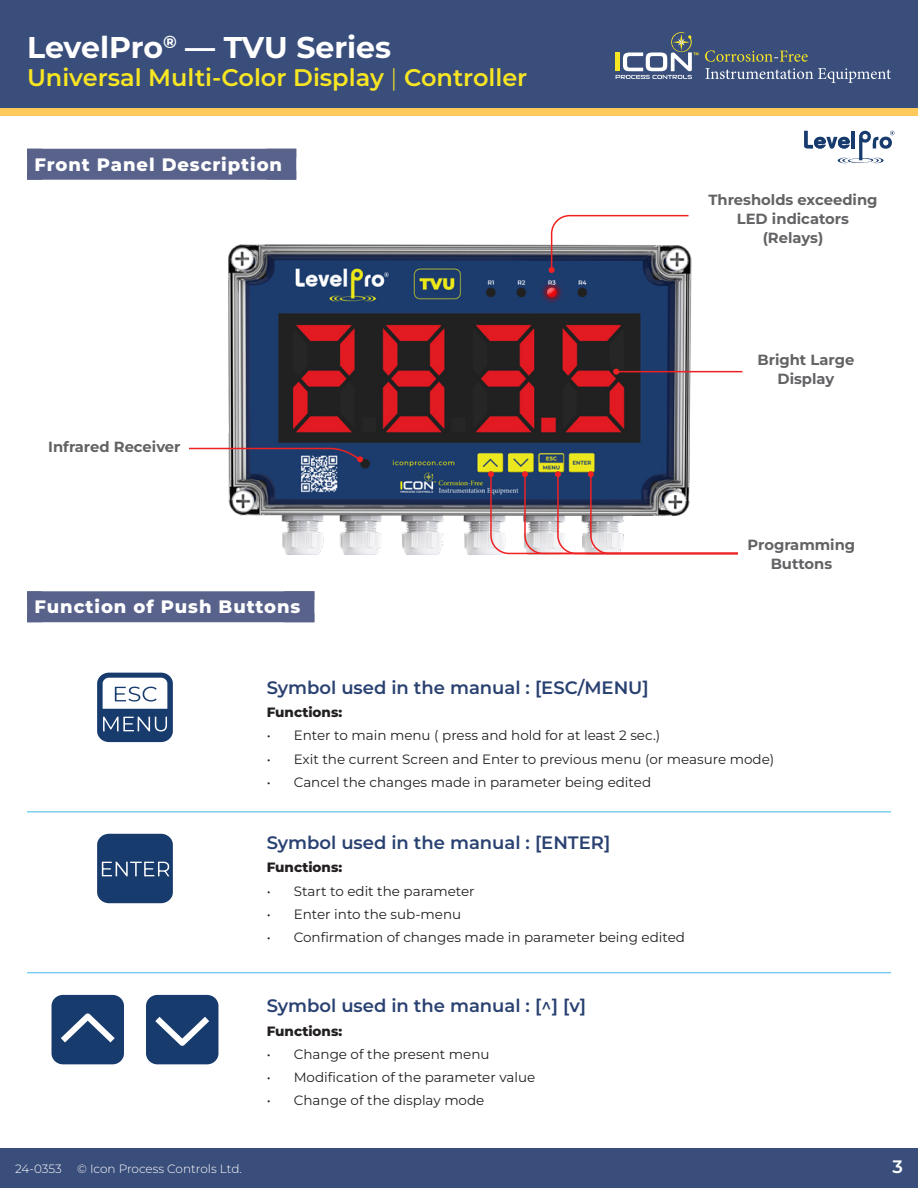
<style>
.page{position:relative;width:918px;height:1188px;background:#fff}
.page>*{position:absolute;margin:0;border:0;box-sizing:border-box;transform-origin:0 0}
.t1{font:700 30px "Montserrat";color:#fff}
.t2{font:600 24px "Montserrat";color:#f8e623}
.t3{font:600 18px "Montserrat";color:#294171}
.t4{font:800 18px "Montserrat";letter-spacing:.05em;color:#fff}
.t5{font:600 18px "Montserrat";color:#fff}
.t6{font:700 14.7px/18.9px "Montserrat";color:#636366;text-align:center}
.t7{font:13.5px "Montserrat";color:#231f20}
.t8{font:800 13.5px "Montserrat";color:#231f20}
.t9{font:300 12px "Montserrat";letter-spacing:-.005em;color:#fff}
.s1{font-weight:300}
</style>
<div class="page">
<img style="left:228px;top:244px;width:466px;height:311px">
<div style="left:97px;top:673px;width:76px;height:69px;background:#183b6e;border-radius:11px"></div>
<svg style="left:103px;top:717px;width:64px;height:14px"></svg>
<svg style="left:103px;top:678px;width:64px;height:31px"></svg>
<div style="left:52px;top:995px;width:72px;height:69px;background:#183b6e;border-radius:11px"></div>
<svg style="left:61px;top:1013px;width:54px;height:29px"></svg>
<div style="left:146px;top:995px;width:72px;height:69px;background:#183b6e;border-radius:11px"></div>
<svg style="left:155px;top:1017px;width:54px;height:29px"></svg>
<div style="left:97px;top:834px;width:76px;height:69px;background:#183b6e;border-radius:11px"></div>
<svg style="left:102px;top:862px;width:67px;height:14px"></svg>
<svg style="left:189px;top:447px;width:174px;height:15px"></svg>
<hr style="left:616px;top:371px;width:126px;height:1px;background:#ee2123">
<svg style="left:613px;top:369px;width:6px;height:6px"></svg>
<svg style="left:549px;top:214px;width:141px;height:59px"></svg>
<div style="left:27px;top:149px;width:15px;height:31px;background:#58628b"></div>
<div style="left:266px;top:149px;width:30px;height:31px;background:#58628b"></div>
<div style="left:27px;top:149px;width:269px;height:9px;background:#58628b"></div>
<div style="left:27px;top:171px;width:269px;height:9px;background:#58628b"></div>
<div style="left:35px;top:153px;width:246px;height:24px;background:#58628b"></div>
<div style="left:27px;top:591px;width:15px;height:31px;background:#58628b"></div>
<div style="left:284px;top:591px;width:30px;height:31px;background:#58628b"></div>
<div style="left:27px;top:591px;width:287px;height:9px;background:#58628b"></div>
<div style="left:27px;top:613px;width:287px;height:9px;background:#58628b"></div>
<div style="left:35px;top:596px;width:264px;height:24px;background:#58628b"></div>
<svg style="left:488px;top:471px;width:250px;height:84px"></svg>
<hr style="left:27px;top:811px;width:864px;height:2px;background:#66c7f2">
<hr style="left:27px;top:972px;width:864px;height:1px;background:#66c7f2">
<div style="left:0;top:0;width:918px;height:116px;background:#feca5c"></div>
<div style="left:0;top:0;width:918px;height:108px;background:#3a4e7b"></div>
<svg style="left:705px;top:68px;width:186px;height:15px"></svg>
<svg style="left:705px;top:50px;width:103px;height:12px"></svg>
<svg style="left:616px;top:32px;width:82px;height:47px"></svg>
<div style="left:0;top:1148px;width:918px;height:40px;background:#3a4e7b"></div>
<svg style="left:804px;top:131px;width:91px;height:33px"></svg>
<h1 class="t1" style="left:27px;top:27px;width:366px">LevelPro<sup>®</sup> — TVU Series</h1>
<h2 class="t2" style="left:27px;top:62px;width:502px">Universal Multi-Color Display <span class="s1">|</span> Controller</h2>
<h3 class="t4" style="left:35px;top:152px;width:249px">Front Panel Description</h3>
<p class="t6" style="left:48px;top:437px;width:134px">Infrared Receiver</p>
<h3 class="t4" style="left:35px;top:595px;width:267px">Function of Push Buttons</h3>
<p class="t6" style="left:708px;top:190px;width:171px">Thresholds exceeding<br>LED indicators (Relays)</p>
<p class="t6" style="left:757px;top:350px;width:99px">Bright Large<br>Display</p>
<p class="t6" style="left:748px;top:535px;width:109px">Programming<br>Buttons</p>
<h3 class="t3" style="left:267px;top:676px;width:384px">Symbol used in the manual : [ESC/MENU]</h3>
<p class="t8" style="left:267px;top:703px;width:77px">Functions:</p>
<p class="t7" style="left:267px;top:727px;width:395px">• Enter to main menu ( press and hold for at least 2 sec.)</p>
<p class="t7" style="left:267px;top:750px;width:509px">• Exit the current Screen and Enter to previous menu (or measure mode)</p>
<p class="t7" style="left:267px;top:773px;width:386px">• Cancel the changes made in parameter being edited</p>
<h3 class="t3" style="left:267px;top:831px;width:345px">Symbol used in the manual : [ENTER]</h3>
<p class="t8" style="left:267px;top:859px;width:77px">Functions:</p>
<p class="t7" style="left:267px;top:882px;width:209px">• Start to edit the parameter</p>
<p class="t7" style="left:267px;top:905px;width:196px">• Enter into the sub-menu</p>
<p class="t7" style="left:267px;top:928px;width:420px">• Confirmation of changes made in parameter being edited</p>
<h3 class="t3" style="left:267px;top:994px;width:321px">Symbol used in the manual : [^] [v]</h3>
<p class="t8" style="left:267px;top:1022px;width:77px">Functions:</p>
<p class="t7" style="left:267px;top:1045px;width:224px">• Change of the present menu</p>
<p class="t7" style="left:267px;top:1068px;width:270px">• Modification of the parameter value</p>
<p class="t7" style="left:267px;top:1092px;width:219px">• Change of the display mode</p>
<p class="t9" style="left:15px;top:1161px;width:48px">24-0353</p>
<p class="t9" style="left:77px;top:1161px;width:166px">© Icon Process Controls Ltd.</p>
<h3 class="t5" style="left:893px;top:1155px;width:12px">3</h3>
</div>
